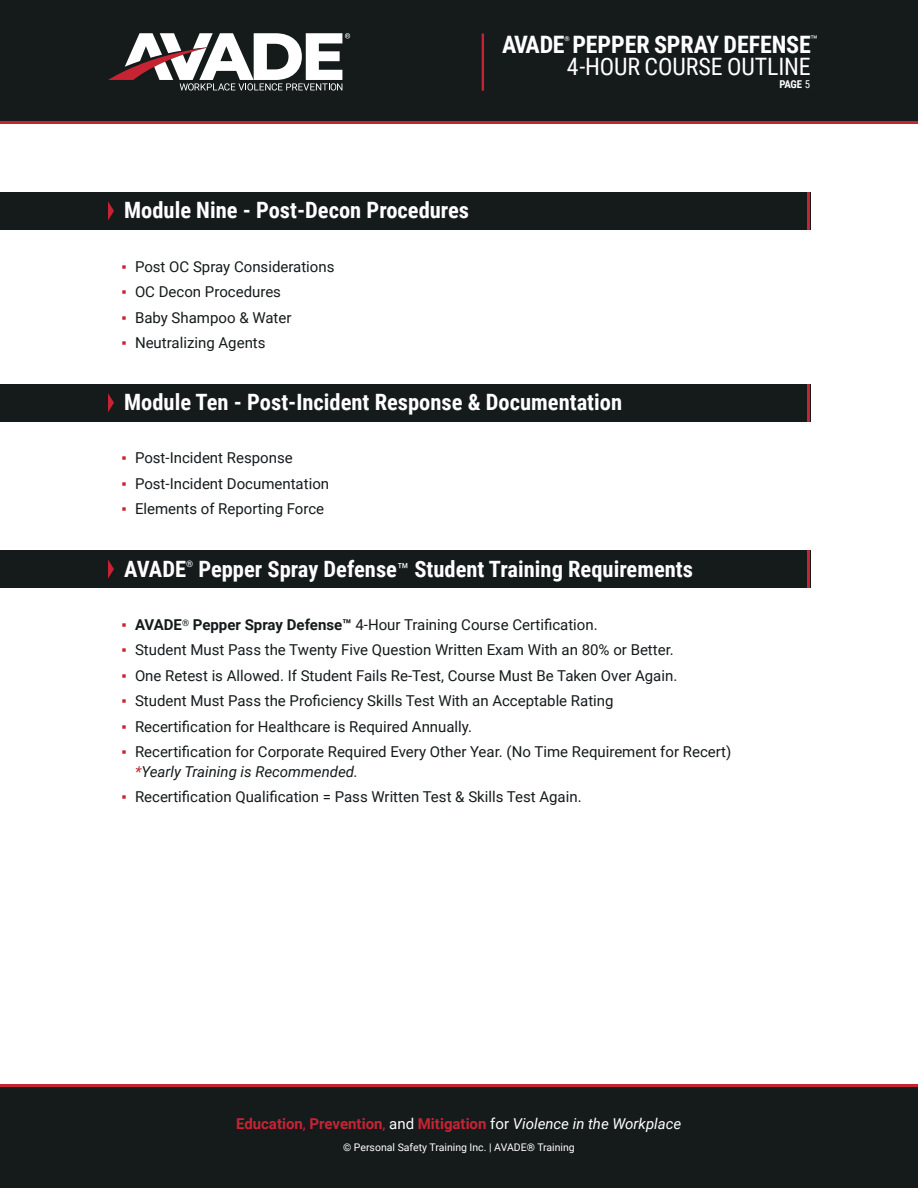
<style>
.page{position:relative;width:918px;height:1188px;background:#fff}
.page>*{position:absolute;margin:0;border:0;box-sizing:border-box;transform-origin:0 0}
.t1{font:700 24px "Roboto Condensed";letter-spacing:-.005em;color:#fff}
.t2{font:24px "Roboto Condensed";letter-spacing:-.005em;color:#fff}
.t3{font:700 22.5px "Roboto Condensed";color:#fff}
.t4{font:15px/19.5px "Roboto";color:#151a1b}
.t5{font:700 15px "Roboto";color:#c72433}
.t6{font:12px "Roboto";color:#fff}
.t7{font:700 10.8px "Roboto Condensed";color:#fff}
.t8{font:10.5px "Roboto";color:#fff}
.t9{font:9px "Roboto";color:#fff}
.t10{font:700 6.75px "Roboto Condensed";color:#fff}
.s1{font-family:"Arial";color:#c72433}
.s2{font-family:"Roboto";font-weight:400;font-size:19.5px}
.s3{font-weight:700}
.s4{font-style:italic;color:#c72433}
.s5{font-style:italic}
.s6{font-weight:400}
.s7{font-weight:400;color:#fff}
.s8{font-weight:400;font-style:italic;color:#fff}
</style>
<div class="page">
<div style="left:0;top:10px;width:918px;height:114px;background:#c72433"></div>
<div style="left:0;top:0;width:918px;height:121px;background:#151a1b"></div>
<svg style="left:108px;top:33px;width:242px;height:58px"></svg>
<hr style="left:482px;top:33px;width:2px;height:58px;background:#c72433">
<div style="left:0;top:1084px;width:918px;height:62px;background:#c72433"></div>
<div style="left:0;top:1087px;width:918px;height:101px;background:#151a1b"></div>
<div style="left:0;top:384px;width:810px;height:37px;background:#151a1b"></div>
<svg style="left:108px;top:393px;width:6px;height:19px"></svg>
<hr style="left:808px;top:384px;width:2px;height:37px;background:#c72433">
<div style="left:0;top:550px;width:810px;height:38px;background:#151a1b"></div>
<svg style="left:108px;top:560px;width:6px;height:19px"></svg>
<hr style="left:808px;top:550px;width:2px;height:38px;background:#c72433">
<div style="left:0;top:192px;width:810px;height:38px;background:#151a1b"></div>
<svg style="left:108px;top:201px;width:6px;height:19px"></svg>
<hr style="left:808px;top:192px;width:2px;height:38px;background:#c72433">
<h1 class="t1" style="left:502px;top:27px;width:310px">AVADE PEPPER SPRAY DEFENSE</h1>
<p class="t6" style="left:811px;top:31px;width:9px">™</p>
<p class="t10" style="left:565px;top:34px;width:7px">®</p>
<h1 class="t2" style="left:567px;top:50px;width:246px">4-HOUR COURSE OUTLINE</h1>
<p class="t3" style="left:124px;top:195px;width:347px">Module Nine - Post-Decon Procedures</p>
<p class="t4" style="left:122px;top:256px;width:214px"><span class="s1">▪</span> Post OC Spray Considerations</p>
<p class="t4" style="left:122px;top:281px;width:161px"><span class="s1">▪</span> OC Decon Procedures</p>
<p class="t4" style="left:122px;top:307px;width:172px"><span class="s1">▪</span> Baby Shampoo &amp; Water</p>
<p class="t4" style="left:122px;top:332px;width:146px"><span class="s1">▪</span> Neutralizing Agents</p>
<p class="t3" style="left:124px;top:386px;width:499px">Module Ten - Post-Incident Response &amp; Documentation</p>
<p class="t4" style="left:122px;top:448px;width:173px"><span class="s1">▪</span> Post-Incident Response</p>
<p class="t4" style="left:122px;top:473px;width:209px"><span class="s1">▪</span> Post-Incident Documentation</p>
<p class="t4" style="left:122px;top:499px;width:204px"><span class="s1">▪</span> Elements of Reporting Force</p>
<p class="t3" style="left:124px;top:553px;width:63px">AVADE</p>
<p class="t9" style="left:186px;top:557px;width:9px">®</p>
<p class="t3" style="left:198px;top:553px;width:496px">Pepper Spray Defense<span class="s2">™</span> Student Training Requirements</p>
<p class="t4" style="left:122px;top:614px;width:478px"><span class="s1">▪</span> <span class="s3">AVADE</span><sup>®</sup> <span class="s3">Pepper Spray Defense™</span> 4-Hour Training Course Certification.</p>
<p class="t4" style="left:122px;top:640px;width:554px"><span class="s1">▪</span> Student Must Pass the Twenty Five Question Written Exam With an 80% or Better.</p>
<p class="t4" style="left:122px;top:665px;width:557px"><span class="s1">▪</span> One Retest is Allowed. If Student Fails Re-Test, Course Must Be Taken Over Again.</p>
<p class="t4" style="left:122px;top:691px;width:494px"><span class="s1">▪</span> Student Must Pass the Proficiency Skills Test With an Acceptable Rating</p>
<p class="t4" style="left:122px;top:716px;width:352px"><span class="s1">▪</span> Recertification for Healthcare is Required Annually.</p>
<p class="t4" style="left:135px;top:742px;width:598px;text-indent:-14px"><span class="s1">▪</span> Recertification for Corporate Required Every Other Year. (No Time Requirement for Recert) <span class="s4">*</span><span class="s5">Yearly Training is Recommended.</span></p>
<p class="t4" style="left:122px;top:787px;width:462px"><span class="s1">▪</span> Recertification Qualification = Pass Written Test &amp; Skills Test Again.</p>
<p class="t7" style="left:779px;top:77px;width:32px">PAGE <span class="s6">5</span></p>
<p class="t5" style="left:236px;top:1113px;width:447px">Education<span class="s6">,</span> Prevention<span class="s6">,</span> <span class="s7">and</span> Mitigation <span class="s7">for</span> <span class="s8">Violence in the Workplace</span></p>
<p class="t8" style="left:343px;top:1139px;width:233px">© Personal Safety Training Inc. | AVADE® Training</p>
</div>
